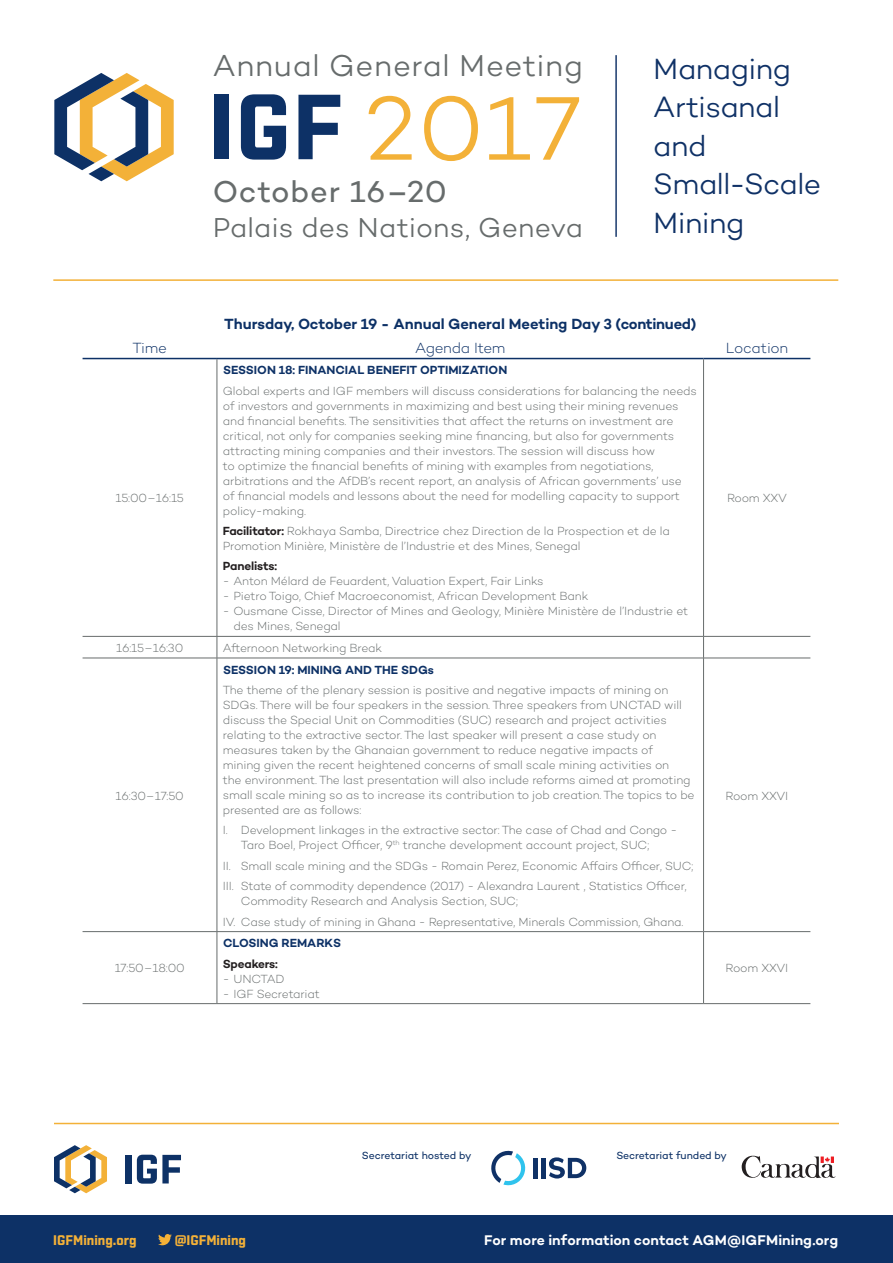
<style>
.page{position:relative;width:893px;height:1263px;background:#fff}
.page>*{position:absolute;margin:0;border:0;box-sizing:border-box;transform-origin:0 0}
.t1{font:91.8px "Campton Light DEMO";color:#f3b138}
.t2{font:30.75px "Campton Light DEMO";letter-spacing:.02em;color:#676c6c}
.t3{font:30.75px "Campton";letter-spacing:.025em;color:#676c6c}
.t4{font:29.7px/38.4px "Campton Light DEMO";letter-spacing:-.02em;color:#0f3166}
.t5{font:27.9px "Campton Light DEMO";letter-spacing:.005em;color:#676c6c}
.t6{font:600 15px "Campton";letter-spacing:-.01em;color:#0d3166}
.t7{font:300 15px "Campton";letter-spacing:-.02em;color:#0d3166}
.t8{font:600 14.25px "Campton";color:#fff}
.t9{font:700 13.95px "Shentox";color:#f3b138}
.t10{font:300 12px/15px "Campton";letter-spacing:-.015em;color:#676c6c}
.t11{font:600 12px "Campton";color:#0d3166}
.t12{font:600 12px "Campton";letter-spacing:-.015em;color:#231f20}
.t13{font:10.5px "Campton";letter-spacing:-.01em;color:#0d3166}
.s1{font-weight:600;color:#231f20}
</style>
<div class="page">
<div style="left:0;top:1216px;width:893px;height:47px;background:#0d3166"></div>
<div style="left:125px;top:1155px;width:6px;height:28px;background:#0d3166"></div>
<svg style="left:137px;top:1155px;width:44px;height:29px"></svg>
<svg style="left:54px;top:1145px;width:53px;height:48px"></svg>
<svg style="left:491px;top:1150px;width:35px;height:36px"></svg>
<hr style="left:534px;top:1158px;width:4px;height:20px;background:#0f3166">
<div style="left:541px;top:1158px;width:5px;height:20px;background:#0f3166"></div>
<svg style="left:549px;top:1157px;width:37px;height:21px"></svg>
<hr style="left:54px;top:1123px;width:785px;height:1px;background:#f3b138">
<svg style="left:158px;top:1234px;width:14px;height:11px"></svg>
<hr style="left:83px;top:358px;width:134px;height:1px;background:#0d3166">
<hr style="left:217px;top:358px;width:486px;height:1px;background:#0d3166">
<hr style="left:703px;top:358px;width:107px;height:1px;background:#0d3166">
<hr style="left:217px;top:359px;width:1px;height:277px;background:#676c6c">
<hr style="left:703px;top:359px;width:1px;height:277px;background:#676c6c">
<hr style="left:83px;top:636px;width:134px;height:1px;background:#676c6c">
<hr style="left:217px;top:636px;width:486px;height:1px;background:#676c6c">
<svg style="left:217px;top:636px;width:1px;height:22px"></svg>
<hr style="left:703px;top:636px;width:107px;height:1px;background:#676c6c">
<svg style="left:703px;top:636px;width:1px;height:22px"></svg>
<hr style="left:83px;top:658px;width:134px;height:1px;background:#676c6c">
<hr style="left:217px;top:658px;width:486px;height:1px;background:#676c6c">
<hr style="left:217px;top:658px;width:1px;height:273px;background:#676c6c">
<hr style="left:703px;top:658px;width:107px;height:1px;background:#676c6c">
<hr style="left:703px;top:658px;width:1px;height:273px;background:#676c6c">
<hr style="left:83px;top:931px;width:134px;height:1px;background:#676c6c">
<hr style="left:217px;top:931px;width:486px;height:1px;background:#676c6c">
<hr style="left:217px;top:932px;width:1px;height:71px;background:#676c6c">
<hr style="left:703px;top:931px;width:107px;height:1px;background:#676c6c">
<hr style="left:703px;top:932px;width:1px;height:71px;background:#676c6c">
<hr style="left:83px;top:1003px;width:134px;height:1px;background:#676c6c">
<hr style="left:217px;top:1003px;width:486px;height:1px;background:#676c6c">
<hr style="left:703px;top:1003px;width:107px;height:1px;background:#676c6c">
<svg style="left:742px;top:1155px;width:93px;height:23px"></svg>
<hr style="left:53px;top:279px;width:785px;height:2px;background:#f3b138">
<div style="left:214px;top:95px;width:15px;height:64px;background:#0d3166"></div>
<svg style="left:241px;top:94px;width:45px;height:66px"></svg>
<svg style="left:298px;top:95px;width:42px;height:64px"></svg>
<svg style="left:54px;top:73px;width:120px;height:108px"></svg>
<hr style="left:615px;top:55px;width:2px;height:182px;background:#0f3166">
<h2 class="t2" style="left:213px;top:49px;width:372px">Annual General Meeting</h2>
<h1 class="t1" style="left:365px;top:80px;width:218px">2017</h1>
<h2 class="t3" style="left:213px;top:172px;width:236px">October 16–20</h2>
<h3 class="t5" style="left:213px;top:213px;width:372px">Palais des Nations, Geneva</h3>
<h3 class="t4" style="left:653px;top:51px;width:170px">Managing<br>Artisanal and<br>Small-Scale<br>Mining</h3>
<p class="t6" style="left:224px;top:314px;width:474px">Thursday, October 19 - Annual General Meeting Day 3 (continued)</p>
<p class="t7" style="left:132px;top:338px;width:36px">Time</p>
<p class="t7" style="left:415px;top:338px;width:92px">Agenda Item</p>
<p class="t7" style="left:726px;top:338px;width:64px">Location</p>
<p class="t10" style="left:116px;top:490px;width:70px">15:00–16:15</p>
<p class="t11" style="left:223px;top:362px;width:286px">SESSION 18: FINANCIAL BENEFIT OPTIMIZATION</p>
<p class="t10" style="left:223px;top:383px;width:476px">Global experts and IGF members will discuss considerations for balancing the needs of investors and governments in maximizing and best using their mining revenues and financial benefits. The sensitivities that affect the returns on investment are critical, not only for companies seeking mine financing, but also for governments attracting mining companies and their investors. The session will discuss how<br>to optimize the financial benefits of mining with examples from negotiations, arbitrations and the AfDB’s recent report, an analysis of African governments’ use<br>of financial models and lessons about the need for modelling capacity to support policy-making.</p>
<p class="t10" style="left:223px;top:523px;width:448px"><span class="s1">Facilitator:</span> Rokhaya Samba, Directrice chez Direction de la Prospection et de la<br>Promotion Minière, Ministère de l’Industrie et des Mines, Senegal</p>
<p class="t12" style="left:223px;top:559px;width:56px">Panelists:</p>
<p class="t10" style="left:223px;top:574px;width:322px">- Anton Mélard de Feuardent, Valuation Expert, Fair Links</p>
<p class="t10" style="left:223px;top:589px;width:367px">- Pietro Toigo, Chief Macroeconomist, African Development Bank</p>
<p class="t10" style="left:233px;top:604px;width:456px;text-indent:-10px">- Ousmane Cisse, Director of Mines and Geology, Minière Ministère de l’Industrie et des Mines, Senegal</p>
<p class="t10" style="left:116px;top:640px;width:69px">16:15–16:30</p>
<p class="t10" style="left:223px;top:640px;width:161px">Afternoon Networking Break</p>
<p class="t10" style="left:116px;top:788px;width:70px">16:30–17:50</p>
<p class="t10" style="left:115px;top:961px;width:72px">17:50–18:00</p>
<p class="t11" style="left:223px;top:662px;width:212px">SESSION 19: MINING AND THE SDGs</p>
<p class="t10" style="left:223px;top:682px;width:473px">The theme of the plenary session is positive and negative impacts of mining on SDGs. There will be four speakers in the session. Three speakers from UNCTAD will discuss the Special Unit on Commodities (SUC) research and project activities relating to the extractive sector. The last speaker will present a case study on measures taken by the Ghanaian government to reduce negative impacts of<br>mining given the recent heightened concerns of small scale mining activities on<br>the environment. The last presentation will also include reforms aimed at promoting small scale mining so as to increase its contribution to job creation. The topics to be presented are as follows:</p>
<p class="t10" style="left:241px;top:823px;width:438px;text-indent:-18px">I. Development linkages in the extractive sector: The case of Chad and Congo -<br>Taro Boel, Project Officer, 9<sup>th</sup> tranche development account project, SUC;</p>
<p class="t10" style="left:223px;top:855px;width:472px;line-height:20.4px">II. Small scale mining and the SDGs - Romain Perez, Economic Affairs Officer, SUC;<br>III. State of commodity dependence (2017) - Alexandra Laurent , Statistics Officer,</p>
<p class="t10" style="left:223px;top:891px;width:462px;line-height:20.4px;text-indent:18px">Commodity Research and Analysis Section, SUC;<br>IV. Case study of mining in Ghana - Representative, Minerals Commission, Ghana.</p>
<p class="t11" style="left:223px;top:935px;width:120px">CLOSING REMARKS</p>
<p class="t12" style="left:223px;top:956px;width:56px">Speakers:</p>
<p class="t10" style="left:223px;top:971px;width:63px">- UNCTAD</p>
<p class="t10" style="left:223px;top:986px;width:98px">- IGF Secretariat</p>
<p class="t10" style="left:727px;top:490px;width:61px">Room XXV</p>
<p class="t10" style="left:726px;top:788px;width:64px">Room XXVI</p>
<p class="t10" style="left:726px;top:961px;width:64px">Room XXVI</p>
<p class="t9" style="left:53px;top:1232px;width:85px">IGFMining.org</p>
<p class="t9" style="left:175px;top:1232px;width:73px">@IGFMining</p>
<p class="t13" style="left:362px;top:1149px;width:111px">Secretariat hosted by</p>
<p class="t13" style="left:616px;top:1149px;width:112px">Secretariat funded by</p>
<p class="t8" style="left:484px;top:1231px;width:356px">For more information contact AGM@IGFMining.org</p>
</div>
